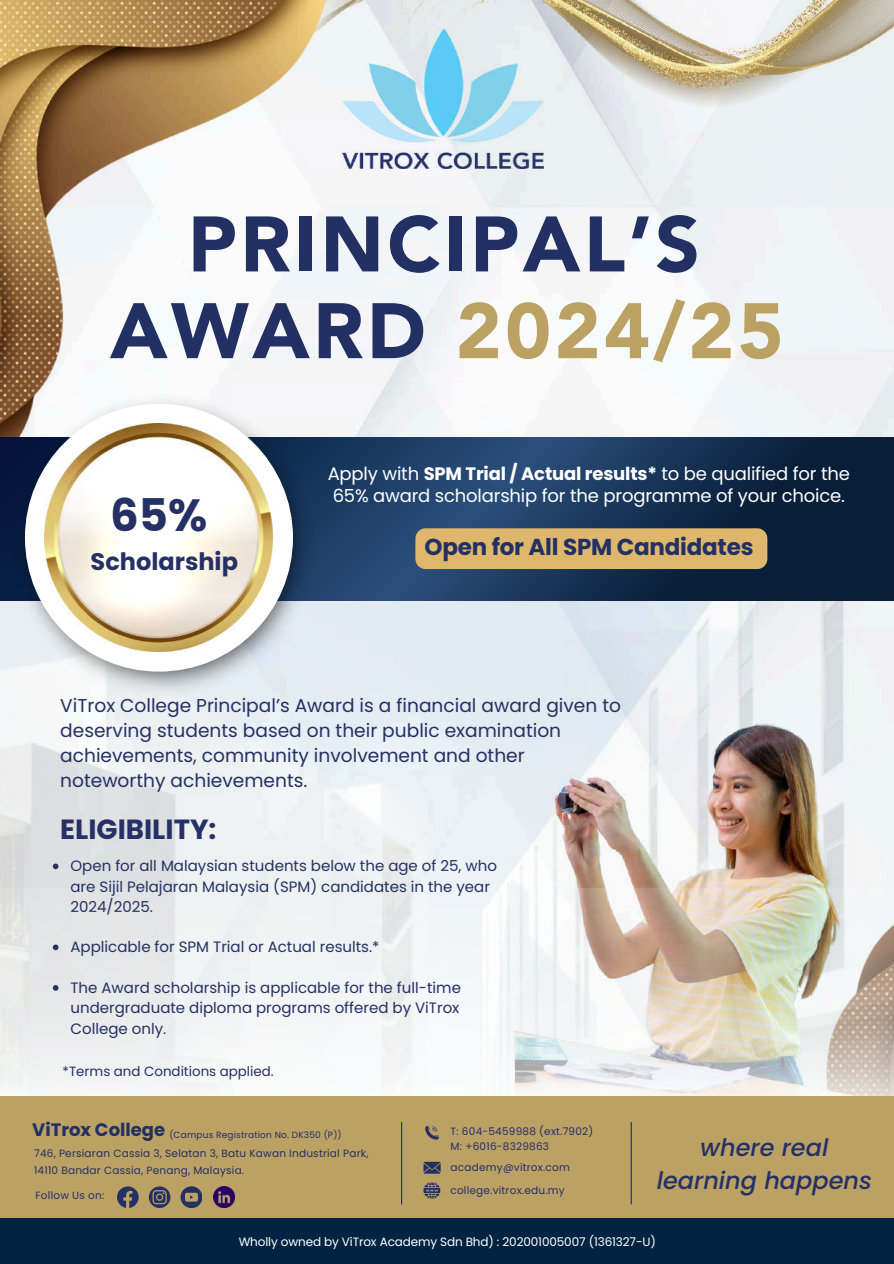
<style>
.page{position:relative;width:894px;height:1264px;background:#fff}
.page>*{position:absolute;margin:0;border:0;box-sizing:border-box;transform-origin:0 0}
.t1{font:900 77.7px/86.7px "Avenir LT Pro";letter-spacing:.045em;color:#223063;text-align:center}
.t2{font:700 45px "Poppins";color:#253064}
.t3{font:700 27.75px "Poppins";color:#253064}
.t4{font:italic 500 24px/32.7px "Poppins";color:#253064;text-align:center}
.t5{font:700 24px "Poppins";color:#253064}
.t6{font:700 23.1px "Poppins";letter-spacing:-.01em;color:#223063}
.t7{font:18.6px/25px "Poppins";color:#253064}
.t8{font:18px/22.5px "Poppins";letter-spacing:-.01em;color:#fff}
.t9{font:15px/20.2px "Poppins";color:#253064}
.t10{font:13.35px "Poppins";color:#253064}
.t11{font:12px "Poppins";letter-spacing:-.01em;color:#fff}
.t12{font:10.5px/14.9px "Poppins";letter-spacing:.02em;color:#223064}
.t13{font:9px "Poppins";letter-spacing:.02em;color:#223064}
.s1{color:#bca164}
.s2{font-weight:700}
</style>
<div class="page">
<img style="left:328px;top:112px;width:565px;height:326px">
<img style="left:328px;top:0;width:565px;height:112px">
<img style="left:0;top:0;width:328px;height:438px">
<img style="left:0;top:600px;width:893px;height:288px">
<img style="left:235px;top:660px;width:658px;height:228px">
<img style="left:0;top:888px;width:893px;height:208px">
<svg style="left:0;top:438px;width:893px;height:162px;background:#173355"></svg>
<img style="left:9px;top:392px;width:308px;height:308px">
<div style="left:25px;top:404px;width:268px;height:267px;background:#fff;border-radius:50%"></div>
<img style="left:45px;top:424px;width:227px;height:227px">
<img style="left:342px;top:29px;width:201px;height:139px">
<svg style="left:53px;top:863px;width:5px;height:6px"></svg>
<svg style="left:53px;top:944px;width:5px;height:6px"></svg>
<svg style="left:53px;top:985px;width:5px;height:5px"></svg>
<div style="left:415px;top:528px;width:352px;height:41px;background:#deb76d"></div>
<div style="left:0;top:1096px;width:893px;height:167px;background:#bca164"></div>
<hr style="left:401px;top:1122px;width:1px;height:82px;background:#223064">
<svg style="left:425px;top:1125px;width:13px;height:14px"></svg>
<svg style="left:423px;top:1161px;width:17px;height:12px"></svg>
<svg style="left:423px;top:1182px;width:17px;height:16px"></svg>
<hr style="left:630px;top:1122px;width:1px;height:82px;background:#223064">
<svg style="left:117px;top:1186px;width:21px;height:21px"></svg>
<svg style="left:149px;top:1186px;width:21px;height:21px"></svg>
<svg style="left:180px;top:1186px;width:22px;height:21px"></svg>
<img style="left:213px;top:1186px;width:21px;height:21px">
<div style="left:0;top:1218px;width:893px;height:45px;background:#022442"></div>
<h1 class="t1" style="left:110px;top:208px;width:675px">PRINCIPAL’S<br>AWARD <span class="s1">2024/25</span></h1>
<h2 class="t2" style="left:110px;top:483px;width:99px">65%</h2>
<h3 class="t5" style="left:91px;top:545px;width:149px">Scholarship</h3>
<p class="t8" style="left:327px;top:462px;width:523px">Apply with <span class="s2">SPM Trial / Actual results*</span> to be qualified for the<br>65% award scholarship for the programme of your choice.</p>
<h3 class="t6" style="left:424px;top:531px;width:330px">Open for All SPM Candidates</h3>
<p class="t7" style="left:60px;top:692px;width:562px">ViTrox College Principal’s Award is a financial award given to deserving students based on their public examination achievements, community involvement and other noteworthy achievements.</p>
<h3 class="t3" style="left:60px;top:810px;width:158px">ELIGIBILITY:</h3>
<p class="t9" style="left:70px;top:856px;width:428px">Open for all Malaysian students below the age of 25, who are Sijil Pelajaran Malaysia (SPM) candidates in the year<br>2024/2025.</p>
<p class="t9" style="left:70px;top:937px;width:310px">Applicable for SPM Trial or Actual results.*</p>
<p class="t9" style="left:70px;top:977px;width:392px;text-align:justify">The Award scholarship is applicable for the full-time undergraduate diploma programs offered by ViTrox College only.</p>
<p class="t10" style="left:63px;top:1061px;width:212px">*Terms and Conditions applied.</p>
<p class="t13" style="left:32px;top:1128px;width:311px"><sup>ViTrox</sup> <sup>College</sup> (Campus Registration No. DK350 (P))</p>
<p class="t12" style="left:34px;top:1145px;width:336px;line-height:16.6px">746, Persiaran Cassia 3, Selatan 3, Batu Kawan Industrial Park,<br>14110 Bandar Cassia, Penang, Malaysia.</p>
<p class="t12" style="left:35px;top:1187px;width:70px">Follow Us on:</p>
<p class="t12" style="left:450px;top:1124px;width:144px">T: 604-5459988 (ext.7902)<br>M: +6016-8329863</p>
<p class="t12" style="left:450px;top:1155px;width:121px;line-height:22.8px">academy@vitrox.com college.vitrox.edu.my</p>
<h3 class="t4" style="left:656px;top:1131px;width:217px">where real learning happens</h3>
<p class="t11" style="left:239px;top:1232px;width:418px">Wholly owned by ViTrox Academy Sdn Bhd) : 202001005007 (1361327-U)</p>
</div>
